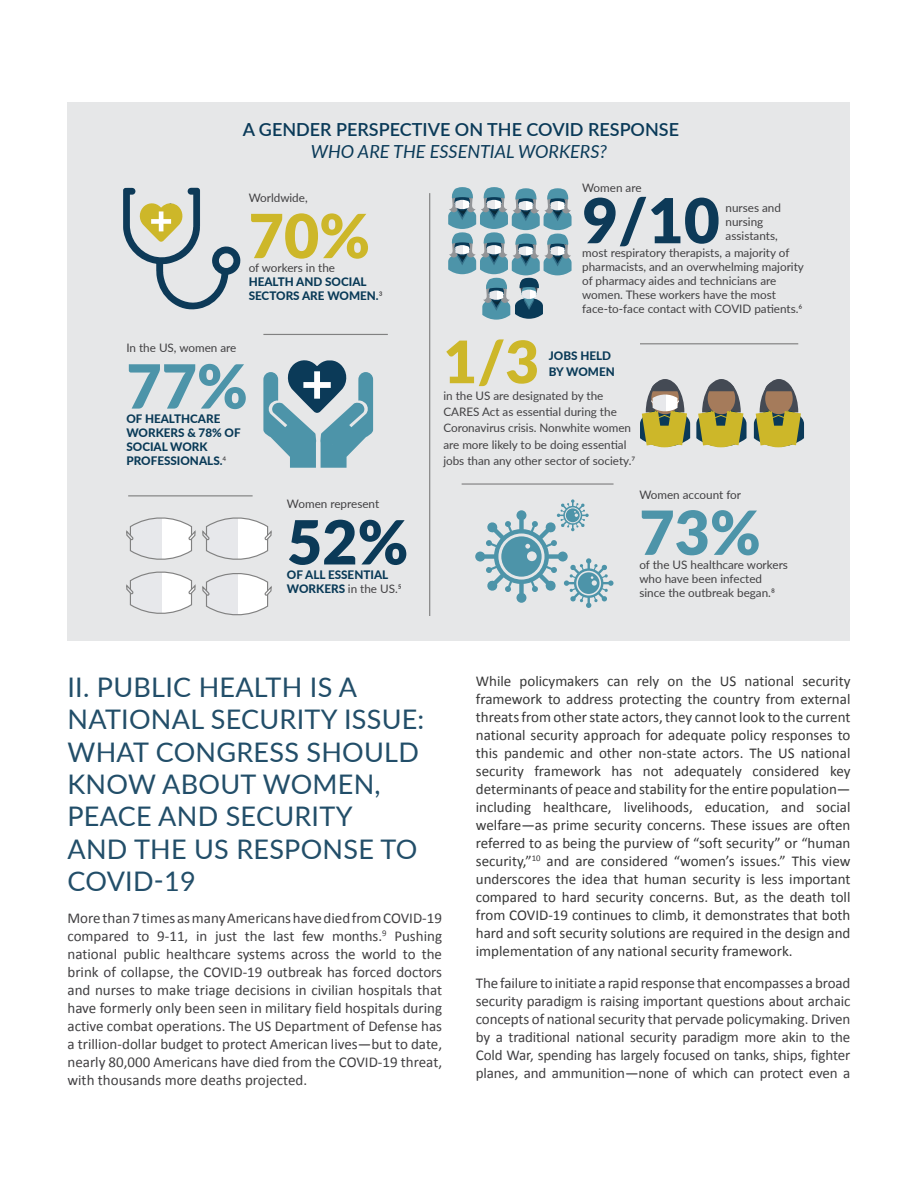
<style>
.page{position:relative;width:918px;height:1188px;background:#fff}
.page>*{position:absolute;margin:0;border:0;box-sizing:border-box;transform-origin:0 0}
.t1{font:900 61.95px "Lato";color:#0d3a58}
.t2{font:900 60.9px "Lato";color:#4d94a9}
.t3{font:900 60.9px "Lato";color:#cdb729}
.t4{font:900 60.9px "Lato";color:#0b3a58}
.t5{font:900 58.5px "Lato";color:#cdb729}
.t6{font:27px/32.4px "Lato";letter-spacing:.01em;color:#224e69}
.t7{font:600 18px "Lato";color:#0a3a58}
.t8{font:italic 18px "Lato";color:#0a3a58}
.Body{font:15px/18px "Calibri";letter-spacing:-.01em;color:#414042;text-align:justify}
.Body-2{font:15px/18px "Calibri";color:#383838;text-align:justify}
.t9{font:11.7px/14.1px "Lato";color:#414042}
.t10{font:800 11.7px/14.1px "Lato";color:#093a57}
.s1{font-weight:400;color:#414042}
</style>
<div class="page">
<div style="left:68px;top:102px;width:782px;height:538px;background:#e6e7e8"></div>
<svg style="left:123px;top:188px;width:118px;height:122px"></svg>
<hr style="left:159px;top:211px;width:4px;height:20px;background:#fff">
<div style="left:151px;top:219px;width:20px;height:5px;background:#fff"></div>
<svg style="left:640px;top:379px;width:164px;height:69px"></svg>
<svg style="left:263px;top:360px;width:110px;height:108px"></svg>
<div style="left:314px;top:371px;width:6px;height:28px;background:#fff"></div>
<div style="left:303px;top:382px;width:28px;height:6px;background:#fff"></div>
<svg style="left:126px;top:571px;width:146px;height:45px"></svg>
<svg style="left:126px;top:517px;width:146px;height:43px"></svg>
<svg style="left:475px;top:499px;width:139px;height:109px"></svg>
<hr style="left:263px;top:334px;width:125px;height:1px;background:#818181">
<hr style="left:429px;top:193px;width:1px;height:423px;background:#818181">
<hr style="left:640px;top:343px;width:158px;height:1px;background:#818181">
<hr style="left:128px;top:495px;width:125px;height:1px;background:#818181">
<hr style="left:462px;top:483px;width:152px;height:2px;background:#818181">
<svg style="left:448px;top:187px;width:124px;height:133px"></svg>
<p class="t7" style="left:243px;top:116px;width:438px">A GENDER PERSPECTIVE ON THE COVID RESPONSE</p>
<p class="t8" style="left:311px;top:138px;width:298px">WHO ARE THE ESSENTIAL WORKERS?</p>
<p class="t9" style="left:249px;top:190px;width:61px">Worldwide,</p>
<p class="t3" style="left:249px;top:190px;width:123px">70%</p>
<p class="t10" style="left:249px;top:260px;width:135px"><span class="s1">of workers in the<br></span>HEALTH AND SOCIAL<br>SECTORS ARE WOMEN.<span class="s1">3</span></p>
<p class="t9" style="left:582px;top:180px;width:61px">Women are</p>
<p class="t1" style="left:582px;top:174px;width:139px">9/10</p>
<p class="t9" style="left:582px;top:246px;width:223px">most respiratory therapists, a majority of pharmacists, and an overwhelming majority of pharmacy aides and technicians are women. These workers have the most face-to-face contact with COVID patients.6</p>
<p class="t9" style="left:726px;top:201px;width:57px">nurses and nursing assistants,</p>
<p class="t9" style="left:126px;top:341px;width:112px">In the US, women are</p>
<p class="t2" style="left:126px;top:341px;width:123px">77%</p>
<p class="t10" style="left:126px;top:411px;width:116px">OF HEALTHCARE<br>WORKERS &amp; 78% OF<br>SOCIAL WORK<br>PROFESSIONALS.<span class="s1">4</span></p>
<p class="t9" style="left:287px;top:497px;width:94px">Women represent</p>
<p class="t4" style="left:287px;top:496px;width:123px">52%</p>
<p class="t10" style="left:287px;top:567px;width:116px">OF ALL ESSENTIAL<br>WORKERS <span class="s1">in the US.5</span></p>
<p class="t5" style="left:443px;top:318px;width:97px">1/3</p>
<p class="t9" style="left:443px;top:387px;width:194px;line-height:16.4px">in the US are designated by the CARES Act as essential during the Coronavirus crisis. Nonwhite women are more likely to be doing essential jobs than any other sector of society.7</p>
<p class="t10" style="left:549px;top:347px;width:67px;line-height:16.4px">JOBS HELD<br>BY WOMEN</p>
<p class="t9" style="left:639px;top:487px;width:103px">Women account for</p>
<p class="t2" style="left:639px;top:487px;width:123px">73%</p>
<p class="t9" style="left:639px;top:557px;width:150px">of the US healthcare workers who have been infected since the outbreak began.8</p>
<h1 class="t6" style="left:68px;top:670px;width:358px">II. PUBLIC HEALTH IS A<br>NATIONAL SECURITY ISSUE:<br>WHAT CONGRESS SHOULD<br>KNOW ABOUT WOMEN,<br>PEACE AND SECURITY<br>AND THE US RESPONSE TO<br>COVID-19</h1>
<p class="Body" style="left:68px;top:909px;width:376px">More than 7 times as many Americans have died from COVID-19 compared to 9-11, in just the last few months.<sup>9</sup> Pushing national public healthcare systems across the world to the brink of collapse, the COVID-19 outbreak has forced doctors and nurses to make triage decisions in civilian hospitals that have formerly only been seen in military field hospitals during active combat operations. The US Department of Defense has a trillion-dollar budget to protect American lives—but to date, nearly 80,000 Americans have died from the COVID-19 threat, with thousands more deaths projected.</p>
<p class="Body-2" style="left:476px;top:672px;width:376px">While policymakers can rely on the US national security framework to address protecting the country from external threats from other state actors, they cannot look to the current national security approach for adequate policy responses to this pandemic and other non-state actors. The US national security framework has not adequately considered key determinants of peace and stability for the entire population— including healthcare, livelihoods, education, and social welfare—as prime security concerns. These issues are often referred to as being the purview of “soft security” or “human security,”<sup>10</sup> and are considered “women’s issues.” This view underscores the idea that human security is less important compared to hard security concerns. But, as the death toll from COVID-19 continues to climb, it demonstrates that both hard and soft security solutions are required in the design and implementation of any national security framework.</p>
<p class="Body" style="left:476px;top:974px;width:376px">The failure to initiate a rapid response that encompasses a broad security paradigm is raising important questions about archaic concepts of national security that pervade policymaking. Driven by a traditional national security paradigm more akin to the Cold War, spending has largely focused on tanks, ships, fighter planes, and ammunition—none of which can protect even a</p>
</div>
